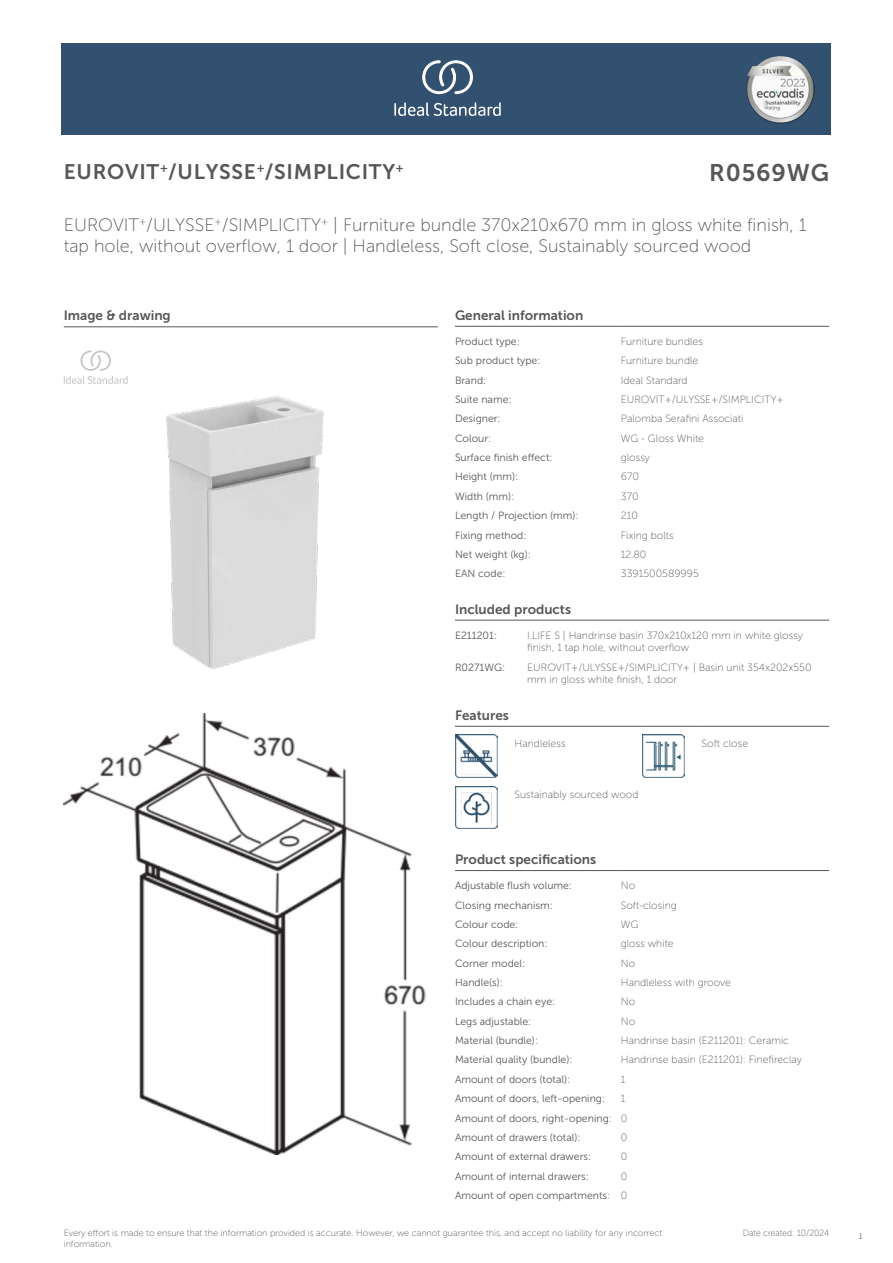
<style>
.page{position:relative;width:893px;height:1263px;background:#fff}
.page>*{position:absolute;margin:0;border:0;box-sizing:border-box;transform-origin:0 0}
.t1{font:24px "Museo Sans 700";letter-spacing:.035em;color:#575756}
.t2{font:21px "Museo Sans 700";letter-spacing:.035em;color:#575756}
.t3{font:18px/21.6px "Museo Sans 100";color:#575756}
.t4{font:13.5px "Museo Sans 700";color:#575756}
.t5{font:10.5px/19.4px "Museo Sans 300";color:#575756}
.t6{font:10.5px/12.6px "Museo Sans 100";color:#575756}
.t7{font:9px/10.8px "Museo Sans 100";color:#575756}
.t8{font:9px "Museo Sans 100";color:#575756;scale:.95 1}
.t9{font:300 9px "Calibri";color:#575756;scale:.95 1}
.s1{font-family:"Museo Sans 100"}
</style>
<div class="page">
<div style="left:62px;top:43px;width:769px;height:91px;background:#325070"></div>
<hr style="left:455px;top:326px;width:166px;height:1px;background:#575756">
<hr style="left:621px;top:326px;width:208px;height:1px;background:#575756">
<hr style="left:455px;top:620px;width:72px;height:1px;background:#575756">
<hr style="left:527px;top:620px;width:302px;height:1px;background:#575756">
<hr style="left:455px;top:726px;width:59px;height:1px;background:#575756">
<hr style="left:514px;top:726px;width:128px;height:1px;background:#575756">
<hr style="left:642px;top:726px;width:60px;height:1px;background:#575756">
<hr style="left:702px;top:726px;width:127px;height:1px;background:#575756">
<img style="left:455px;top:735px;width:42px;height:42px">
<img style="left:642px;top:735px;width:43px;height:42px">
<img style="left:455px;top:786px;width:42px;height:42px">
<hr style="left:455px;top:870px;width:166px;height:1px;background:#575756">
<hr style="left:621px;top:870px;width:208px;height:1px;background:#575756">
<img style="left:64px;top:714px;width:361px;height:440px">
<hr style="left:64px;top:327px;width:374px;height:1px;background:#575756">
<svg style="left:64px;top:350px;width:64px;height:34px"></svg>
<img style="left:166px;top:396px;width:158px;height:274px">
<svg style="left:394px;top:102px;width:107px;height:14px"></svg>
<svg style="left:422px;top:60px;width:51px;height:34px"></svg>
<img style="left:746px;top:56px;width:68px;height:67px">
<h2 class="t2" style="left:64px;top:160px;width:341px">EUROVIT<sup>+</sup>/ULYSSE<sup>+</sup>/SIMPLICITY<sup>+</sup></h2>
<h1 class="t1" style="left:709px;top:160px;width:121px">R0569WG</h1>
<h3 class="t3" style="left:64px;top:214px;width:744px">EUROVIT<sup>+</sup>/ULYSSE<sup>+</sup>/SIMPLICITY<sup>+</sup> | Furniture bundle 370x210x670 mm in gloss white finish, 1 tap hole, without overflow, 1 door | Handleless, Soft close, Sustainably sourced wood</h3>
<p class="t4" style="left:64px;top:308px;width:108px">Image &amp; drawing</p>
<p class="t4" style="left:455px;top:308px;width:130px">General information</p>
<p class="t5" style="left:455px;top:332px;width:66px">Product type:</p>
<p class="t6" style="left:621px;top:335px;width:84px">Furniture bundles</p>
<p class="t5" style="left:455px;top:351px;width:87px">Sub product type:</p>
<p class="t6" style="left:621px;top:355px;width:79px">Furniture bundle</p>
<p class="t5" style="left:455px;top:370px;width:33px">Brand:</p>
<p class="t6" style="left:621px;top:374px;width:68px">Ideal Standard</p>
<p class="t5" style="left:455px;top:390px;width:58px">Suite name:</p>
<p class="t6" style="left:621px;top:393px;width:164px">EUROVIT+/ULYSSE+/SIMPLICITY+</p>
<p class="t5" style="left:455px;top:409px;width:47px">Designer:</p>
<p class="t6" style="left:621px;top:413px;width:124px">Palomba Serafini Associati</p>
<p class="t5" style="left:455px;top:429px;width:38px">Colour:</p>
<p class="t6" style="left:621px;top:432px;width:85px">WG - Gloss White</p>
<p class="t5" style="left:455px;top:448px;width:99px">Surface finish effect:</p>
<p class="t6" style="left:621px;top:451px;width:31px">glossy</p>
<p class="t5" style="left:455px;top:467px;width:65px">Height (mm):</p>
<p class="t6" style="left:621px;top:471px;width:20px">670</p>
<p class="t5" style="left:455px;top:487px;width:61px">Width (mm):</p>
<p class="t6" style="left:621px;top:490px;width:19px">370</p>
<p class="t5" style="left:455px;top:506px;width:125px">Length / Projection (mm):</p>
<p class="t6" style="left:621px;top:509px;width:19px">210</p>
<p class="t5" style="left:455px;top:525px;width:73px">Fixing method:</p>
<p class="t6" style="left:621px;top:529px;width:54px">Fixing bolts</p>
<p class="t5" style="left:455px;top:545px;width:77px">Net weight (kg):</p>
<p class="t6" style="left:621px;top:548px;width:27px">12.80</p>
<p class="t5" style="left:455px;top:564px;width:52px">EAN code:</p>
<p class="t6" style="left:621px;top:567px;width:80px">3391500589995</p>
<p class="t4" style="left:455px;top:602px;width:118px">Included products</p>
<p class="t5" style="left:455px;top:626px;width:44px">E211201:</p>
<p class="t6" style="left:527px;top:629px;width:277px">I.LIFE S | Handrinse basin 370x210x120 mm in white glossy finish, 1 tap hole, without overflow</p>
<p class="t5" style="left:455px;top:658px;width:52px">R0271WG:</p>
<p class="t6" style="left:527px;top:661px;width:286px">EUROVIT+/ULYSSE+/SIMPLICITY+ | Basin unit 354x202x550 mm in gloss white finish, 1 door</p>
<p class="t4" style="left:455px;top:708px;width:55px">Features</p>
<p class="t6" style="left:514px;top:737px;width:53px">Handleless</p>
<p class="t6" style="left:702px;top:737px;width:48px">Soft close</p>
<p class="t6" style="left:514px;top:788px;width:125px">Sustainably sourced wood</p>
<p class="t4" style="left:455px;top:852px;width:143px">Product specifications</p>
<p class="t5" style="left:455px;top:876px;width:119px">Adjustable flush volume:</p>
<p class="t6" style="left:621px;top:879px;width:16px">No</p>
<p class="t5" style="left:455px;top:895px;width:99px">Closing mechanism:</p>
<p class="t6" style="left:621px;top:899px;width:58px">Soft-closing</p>
<p class="t5" style="left:455px;top:915px;width:65px">Colour code:</p>
<p class="t6" style="left:621px;top:918px;width:19px">WG</p>
<p class="t5" style="left:455px;top:934px;width:94px">Colour description:</p>
<p class="t6" style="left:621px;top:937px;width:54px">gloss white</p>
<p class="t5" style="left:455px;top:953px;width:72px">Corner model:</p>
<p class="t6" style="left:621px;top:957px;width:16px">No</p>
<p class="t5" style="left:455px;top:973px;width:49px">Handle(s):</p>
<p class="t6" style="left:621px;top:976px;width:112px">Handleless with groove</p>
<p class="t5" style="left:455px;top:992px;width:102px">Includes a chain eye:</p>
<p class="t6" style="left:621px;top:995px;width:16px">No</p>
<p class="t5" style="left:455px;top:1011px;width:78px">Legs adjustable:</p>
<p class="t6" style="left:621px;top:1015px;width:16px">No</p>
<p class="t5" style="left:455px;top:1031px;width:85px">Material (bundle):</p>
<p class="t6" style="left:621px;top:1034px;width:170px">Handrinse basin (E211201): Ceramic</p>
<p class="t5" style="left:455px;top:1050px;width:119px">Material quality (bundle):</p>
<p class="t6" style="left:621px;top:1054px;width:183px">Handrinse basin (E211201): Finefireclay</p>
<p class="t5" style="left:455px;top:1069px;width:117px">Amount of doors (total):</p>
<p class="t6" style="left:621px;top:1073px;width:6px">1</p>
<p class="t5" style="left:455px;top:1089px;width:152px">Amount of doors, left-opening:</p>
<p class="t6" style="left:621px;top:1092px;width:6px">1</p>
<p class="t5" style="left:455px;top:1108px;width:174px">Amount of doors, right-opening: <span class="s1">0<br></span>Amount of drawers (total):</p>
<p class="t6" style="left:621px;top:1131px;width:8px">0</p>
<p class="t5" style="left:455px;top:1147px;width:138px">Amount of external drawers:</p>
<p class="t6" style="left:621px;top:1150px;width:8px">0</p>
<p class="t5" style="left:455px;top:1166px;width:135px">Amount of internal drawers:</p>
<p class="t6" style="left:621px;top:1170px;width:8px">0</p>
<p class="t5" style="left:455px;top:1186px;width:174px">Amount of open compartments: <span class="s1">0</span></p>
<p class="t7" style="left:64px;top:1227px;width:600px">Every effort is made to ensure that the information provided is accurate. However, we cannot guarantee this, and accept no liability for any incorrect information.</p>
<p class="t8" style="left:743px;top:1228px;width:92px">Date created: 10/2024</p>
<p class="t9" style="left:858px;top:1230px;width:6px">1</p>
</div>
